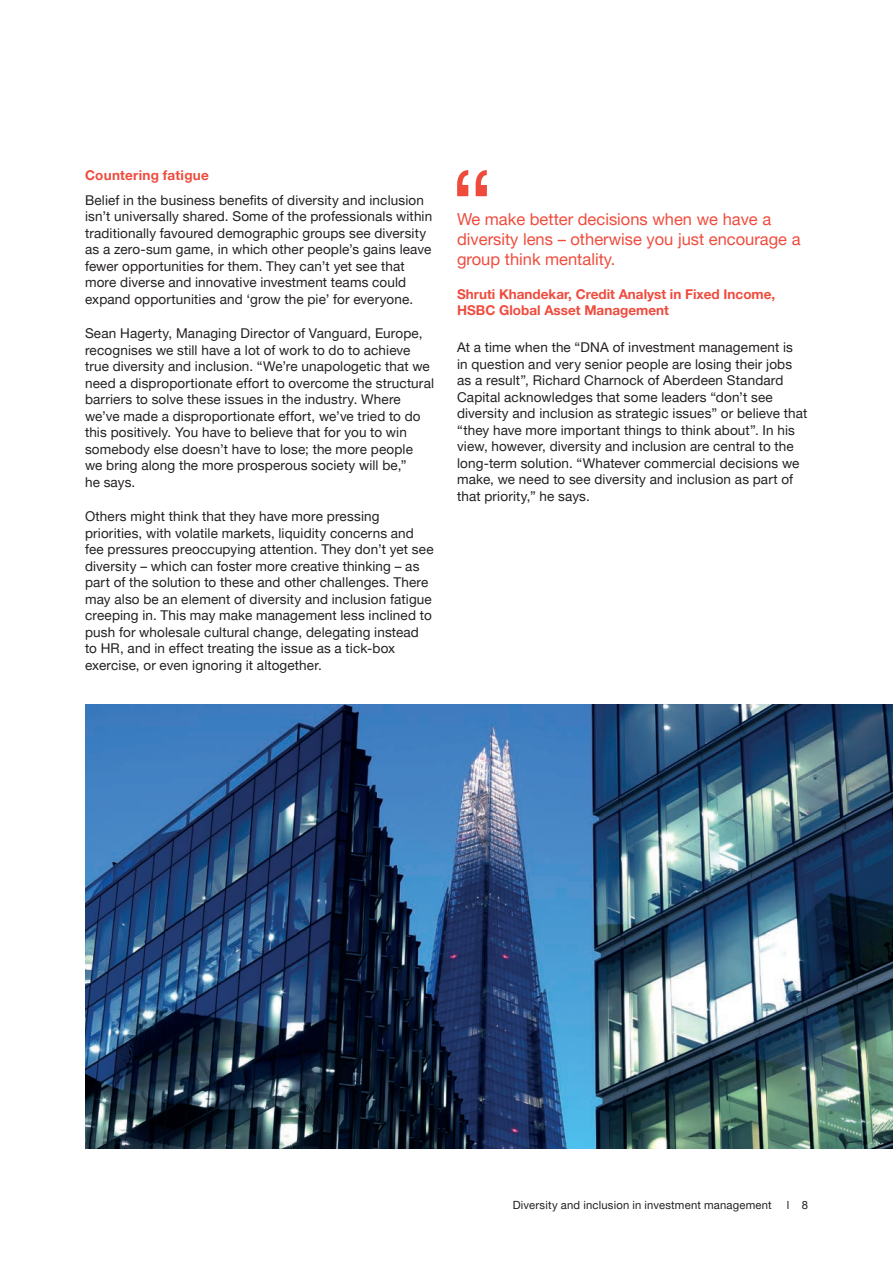
<style>
.page{position:relative;width:893px;height:1263px;background:#fff}
.page>*{position:absolute;margin:0;border:0;box-sizing:border-box;transform-origin:0 0}
.t1{font:16.5px/20.2px "Helvetica Neue LT Pro";color:#ef4b3d}
.t2{font:13.5px/16.5px "Helvetica Neue LT Pro";letter-spacing:.01em;color:#231f20}
.t3{font:700 13.5px/16.5px "Helvetica Neue LT Pro";color:#ef4b3d}
.t4{font:700 13.5px "Helvetica Neue LT Pro";letter-spacing:.02em;color:#ef4b3d}
.t5{font:11.25px "Helvetica Neue LT Pro";letter-spacing:.015em;color:#231f20}
</style>
<div class="page">
<img style="left:85px;top:705px;width:808px;height:443px">
<svg style="left:457px;top:170px;width:30px;height:26px"></svg>
<p class="t4" style="left:85px;top:167px;width:125px">Countering fatigue</p>
<p class="t2" style="left:85px;top:191px;width:349px">Belief in the business benefits of diversity and inclusion isn’t universally shared. Some of the professionals within traditionally favoured demographic groups see diversity as a zero-sum game, in which other people’s gains leave fewer opportunities for them. They can’t yet see that more diverse and innovative investment teams could expand opportunities and ‘grow the pie’ for everyone.</p>
<p class="t2" style="left:85px;top:325px;width:351px">Sean Hagerty, Managing Director of Vanguard, Europe, recognises we still have a lot of work to do to achieve true diversity and inclusion. “We’re unapologetic that we need a disproportionate effort to overcome the structural barriers to solve these issues in the industry. Where we’ve made a disproportionate effort, we’ve tried to do this positively. You have to believe that for you to win somebody else doesn’t have to lose; the more people<br>we bring along the more prosperous society will be,”<br>he says.</p>
<p class="t2" style="left:85px;top:508px;width:350px">Others might think that they have more pressing priorities, with volatile markets, liquidity concerns and fee pressures preoccupying attention. They don’t yet see diversity – which can foster more creative thinking – as part of the solution to these and other challenges. There may also be an element of diversity and inclusion fatigue creeping in. This may make management less inclined to push for wholesale cultural change, delegating instead to HR, and in effect treating the issue as a tick-box exercise, or even ignoring it altogether.</p>
<p class="t1" style="left:457px;top:209px;width:345px">We make better decisions when we have a diversity lens – otherwise you just encourage a group think mentality.</p>
<p class="t3" style="left:457px;top:286px;width:320px">Shruti Khandekar, Credit Analyst in Fixed Income,<br>HSBC Global Asset Management</p>
<p class="t2" style="left:457px;top:339px;width:352px">At a time when the “DNA of investment management is<br>in question and very senior people are losing their jobs as a result”, Richard Charnock of Aberdeen Standard Capital acknowledges that some leaders “don’t see diversity and inclusion as strategic issues” or believe that “they have more important things to think about”. In his view, however, diversity and inclusion are central to the long-term solution. “Whatever commercial decisions we make, we need to see diversity and inclusion as part of that priority,” he says.</p>
<p class="t5" style="left:513px;top:1198px;width:261px">Diversity and inclusion in investment management</p>
<p class="t5" style="left:802px;top:1198px;width:8px">8</p>
</div>
